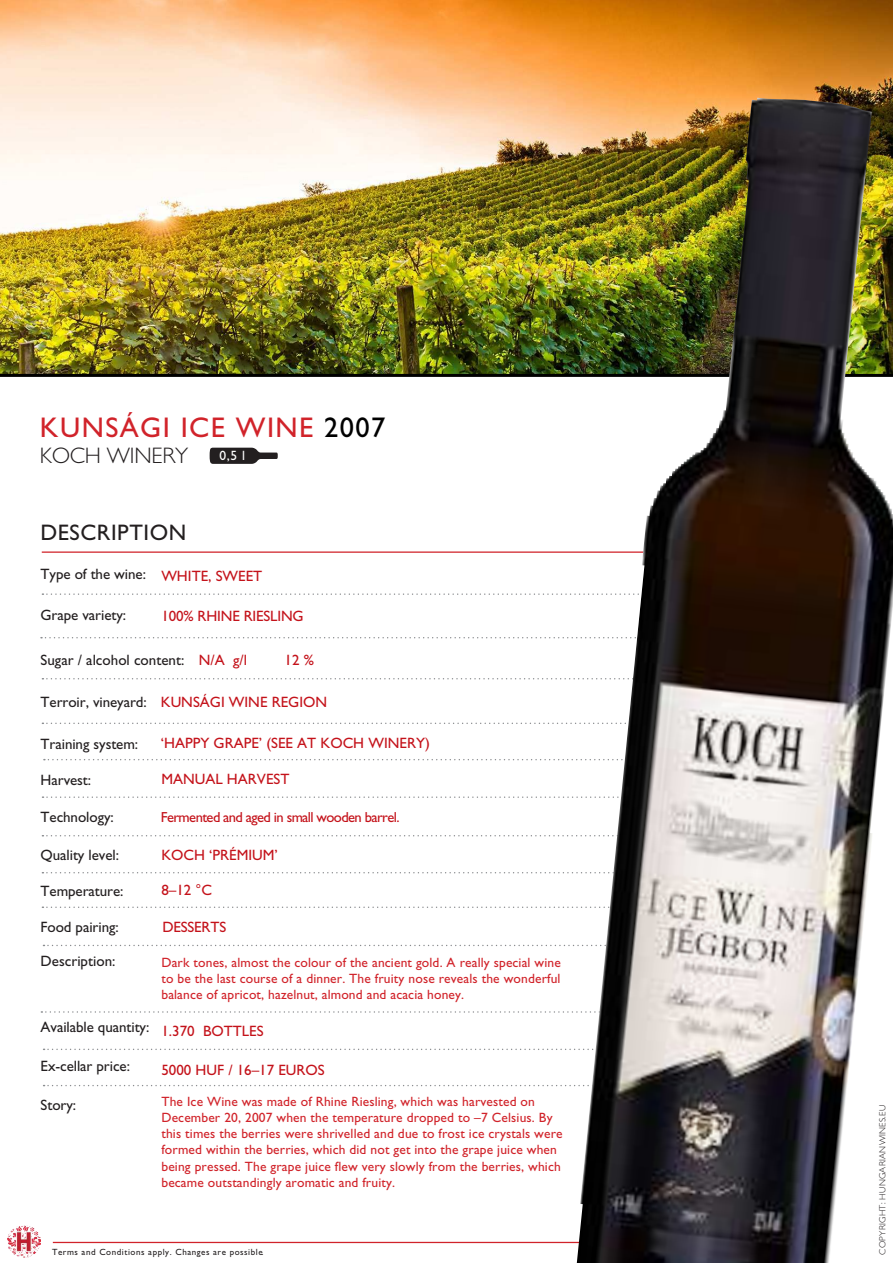
<style>
.page{position:relative;width:893px;height:1263px;background:#fff}
.page>*{position:absolute;margin:0;border:0;box-sizing:border-box;transform-origin:0 0}
.t1{font:500 28.5px "Gill CE";letter-spacing:.05em;color:#d1232a}
.t2{font:500 22.5px "Gill CE";letter-spacing:.025em;color:#231f20}
.t3{font:300 22.5px "Gill CE";letter-spacing:-.01em;color:#231f20}
.t4{font:500 15px "Gill CE";letter-spacing:-.005em;color:#231f20}
.t5{font:500 15px "Gill CE";color:#c4121a}
.t6{font:500 14.55px "Gill CE";letter-spacing:-.04em;color:#c4121a}
.t7{font:500 13.5px/16.2px "Gill CE";letter-spacing:.01em;color:#d1232a;text-align:justify}
.t8{font:500 13.5px "Gill CE";color:#fff}
.t9{font:500 9px "Gill CE";letter-spacing:.06em;color:#231f20}
.t10{font:300 9px "Gill CE";letter-spacing:.025em;color:#231f20}
.s1{color:#000}
</style>
<div class="page">
<img style="left:0;top:0;width:893px;height:374px">
<hr style="left:0;top:374px;width:893px;height:3px;background:#000">
<svg style="left:42px;top:593px;width:534px;height:2px"></svg>
<svg style="left:42px;top:678px;width:533px;height:1px"></svg>
<svg style="left:44px;top:759px;width:533px;height:1px"></svg>
<svg style="left:42px;top:835px;width:535px;height:1px"></svg>
<svg style="left:42px;top:906px;width:535px;height:2px"></svg>
<svg style="left:43px;top:945px;width:532px;height:1px"></svg>
<svg style="left:42px;top:872px;width:535px;height:1px"></svg>
<hr style="left:42px;top:551px;width:702px;height:2px;background:#d1232a">
<svg style="left:41px;top:637px;width:536px;height:1px"></svg>
<svg style="left:42px;top:722px;width:535px;height:2px"></svg>
<svg style="left:44px;top:1048px;width:532px;height:2px"></svg>
<svg style="left:44px;top:1085px;width:532px;height:1px"></svg>
<svg style="left:43px;top:796px;width:534px;height:2px"></svg>
<svg style="left:41px;top:1011px;width:536px;height:2px"></svg>
<hr style="left:53px;top:1242px;width:554px;height:1px;background:#d1232a">
<svg style="left:210px;top:448px;width:68px;height:16px"></svg>
<img style="left:8px;top:1225px;width:33px;height:33px">
<img style="left:577px;top:98px;width:316px;height:1165px">
<h1 class="t1" style="left:40px;top:417px;width:347px">KUNSÁGI ICE WINE <span class="s1">2007</span></h1>
<h2 class="t3" style="left:40px;top:442px;width:150px">KOCH WINERY</h2>
<p class="t8" style="left:219px;top:450px;width:27px">0,5 l</p>
<h2 class="t2" style="left:40px;top:523px;width:147px">DESCRIPTION</h2>
<p class="t4" style="left:41px;top:568px;width:107px">Type of the wine:</p>
<p class="t4" style="left:41px;top:609px;width:87px">Grape variety:</p>
<p class="t4" style="left:41px;top:654px;width:145px">Sugar / alcohol content:</p>
<p class="t4" style="left:41px;top:696px;width:108px">Terroir, vineyard:</p>
<p class="t4" style="left:41px;top:738px;width:99px">Training system:</p>
<p class="t4" style="left:41px;top:774px;width:52px">Harvest:</p>
<p class="t4" style="left:41px;top:811px;width:75px">Technology:</p>
<p class="t4" style="left:41px;top:849px;width:80px">Quality level:</p>
<p class="t4" style="left:41px;top:885px;width:84px">Temperature:</p>
<p class="t4" style="left:41px;top:921px;width:80px">Food pairing:</p>
<p class="t4" style="left:41px;top:955px;width:76px">Description:</p>
<p class="t5" style="left:161px;top:570px;width:102px">WHITE, SWEET</p>
<p class="t5" style="left:161px;top:610px;width:144px">100% RHINE RIESLING</p>
<p class="t5" style="left:199px;top:654px;width:50px">N/A g/l</p>
<p class="t5" style="left:285px;top:654px;width:31px">12 %</p>
<p class="t5" style="left:161px;top:696px;width:168px">KUNSÁGI WINE REGION</p>
<p class="t5" style="left:161px;top:737px;width:271px">‘HAPPY GRAPE’ (SEE AT KOCH WINERY)</p>
<p class="t5" style="left:161px;top:773px;width:130px">MANUAL HARVEST</p>
<p class="t6" style="left:161px;top:811px;width:240px">Fermented and aged in small wooden barrel.</p>
<p class="t5" style="left:161px;top:849px;width:118px">KOCH ‘PRÉMIUM’</p>
<p class="t5" style="left:161px;top:884px;width:52px">8–12 °C</p>
<p class="t5" style="left:162px;top:920px;width:65px">DESSERTS</p>
<p class="t7" style="left:161px;top:955px;width:401px">Dark tones, almost the colour of the ancient gold. A really special wine to be the last course of a dinner. The fruity nose reveals the wonderful balance of apricot, hazelnut, almond and acacia honey.</p>
<p class="t4" style="left:41px;top:1021px;width:110px">Available quantity:</p>
<p class="t4" style="left:41px;top:1060px;width:91px">Ex-cellar price:</p>
<p class="t4" style="left:41px;top:1099px;width:37px">Story:</p>
<p class="t5" style="left:161px;top:1025px;width:104px">1.370 BOTTLES</p>
<p class="t5" style="left:161px;top:1063px;width:165px">5000 HUF / 16–17 EUROS</p>
<p class="t7" style="left:161px;top:1094px;width:403px;text-align:left">The Ice Wine was made of Rhine Riesling, which was harvested on December 20, 2007 when the temperature dropped to –7 Celsius. By this times the berries were shrivelled and due to frost ice crystals were formed within the berries, which did not get into the grape juice when being pressed. The grape juice flew very slowly from the berries, which became outstandingly aromatic and fruity.</p>
<p class="t10" style="left:877px;top:1254px;width:151px;rotate:-90deg">COPYRIGHT: HUNGARIANWINES.EU</p>
<p class="t9" style="left:52px;top:1248px;width:213px">Terms and Conditions apply. Changes are possible.</p>
</div>
